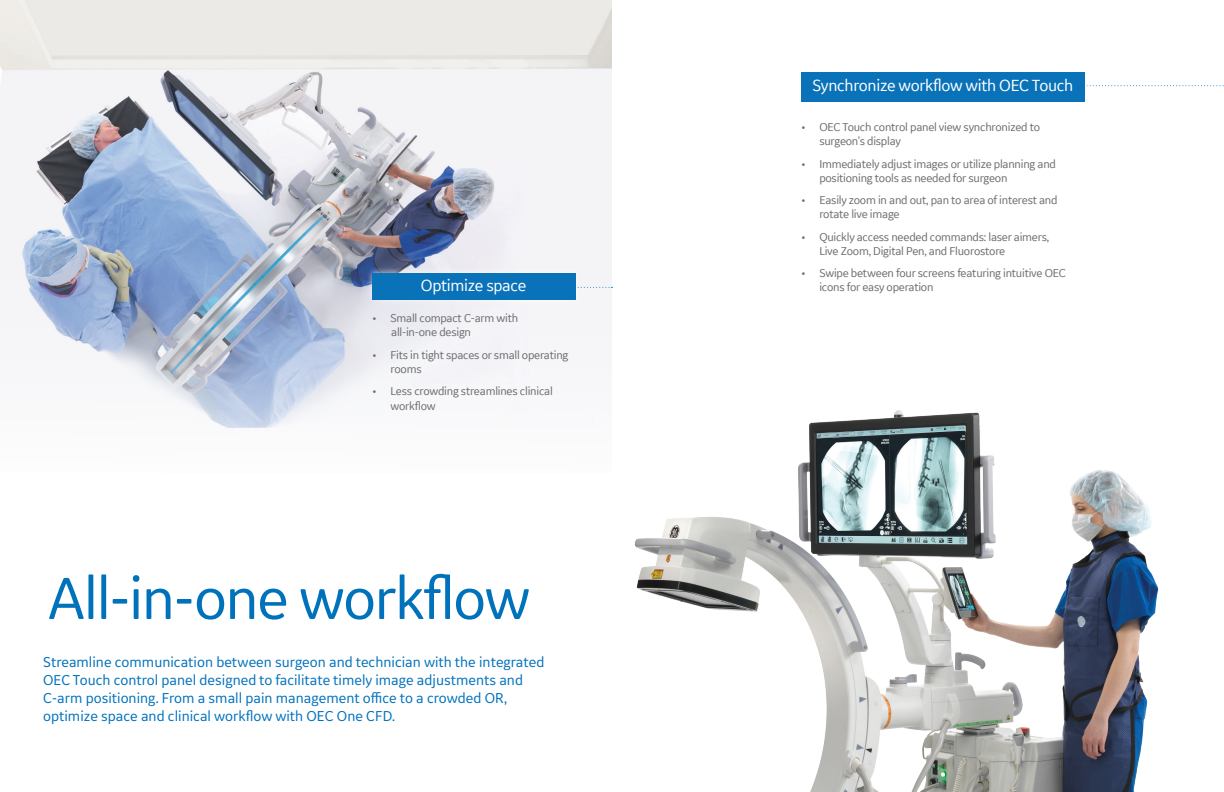
<style>
.page{position:relative;width:1224px;height:792px;background:#fff}
.page>*{position:absolute;margin:0;border:0;box-sizing:border-box;transform-origin:0 0}
.t1{font:62px "GE Inspira Sans";letter-spacing:-.025em;color:#0072bc}
.t2{font:17px "GE Inspira Sans";letter-spacing:-.02em;color:#fff}
.t3{font:15px/18px "GE Inspira Sans";color:#0072bc}
.t4{font:12px/14px "GE Inspira Sans";letter-spacing:-.02em;color:#6c6d70}
</style>
<div class="page">
<img style="left:0;top:0;width:612px;height:428px">
<div style="left:366px;top:266px;width:216px;height:40px;background:#fff;opacity:.75"></div>
<div style="left:373px;top:273px;width:203px;height:27px;background:#0972b9"></div>
<svg style="left:1096px;top:85px;width:128px;height:1px"></svg>
<div style="left:801px;top:72px;width:284px;height:29px;background:#0972b9"></div>
<svg style="left:576px;top:287px;width:36px;height:1px"></svg>
<img style="left:610px;top:373px;width:549px;height:419px">
<h2 class="t2" style="left:421px;top:275px;width:107px">Optimize space</h2>
<p class="t4" style="left:391px;top:311px;width:128px;text-indent:-19px">• Small compact C-arm with all-in-one design</p>
<p class="t4" style="left:391px;top:348px;width:179px;text-indent:-18px">• Fits in tight spaces or small operating rooms</p>
<p class="t4" style="left:391px;top:384px;width:164px;line-height:14.4px;text-indent:-18px">• Less crowding streamlines clinical workflow</p>
<h1 class="t1" style="left:48px;top:560px;width:484px">All-in-one workflow</h1>
<p class="t3" style="left:43px;top:652px;width:503px">Streamline communication between surgeon and technician with the integrated OEC Touch control panel designed to facilitate timely image adjustments and C-arm positioning. From a small pain management office to a crowded OR, optimize space and clinical workflow with OEC One CFD.</p>
<h2 class="t2" style="left:812px;top:75px;width:262px">Synchronize workflow with OEC Touch</h2>
<p class="t4" style="left:819px;top:120px;width:222px;text-indent:-18px">• OEC Touch control panel view synchronized to surgeon’s display</p>
<p class="t4" style="left:819px;top:156px;width:238px;text-indent:-18px">• Immediately adjust images or utilize planning and positioning tools as needed for surgeon</p>
<p class="t4" style="left:819px;top:193px;width:240px;text-indent:-18px">• Easily zoom in and out, pan to area of interest and rotate live image</p>
<p class="t4" style="left:819px;top:229px;width:231px;text-indent:-18px">• Quickly access needed commands: laser aimers,<br>Live Zoom, Digital Pen, and Fluorostore</p>
<p class="t4" style="left:819px;top:266px;width:248px;text-indent:-18px">• Swipe between four screens featuring intuitive OEC icons for easy operation</p>
</div>
